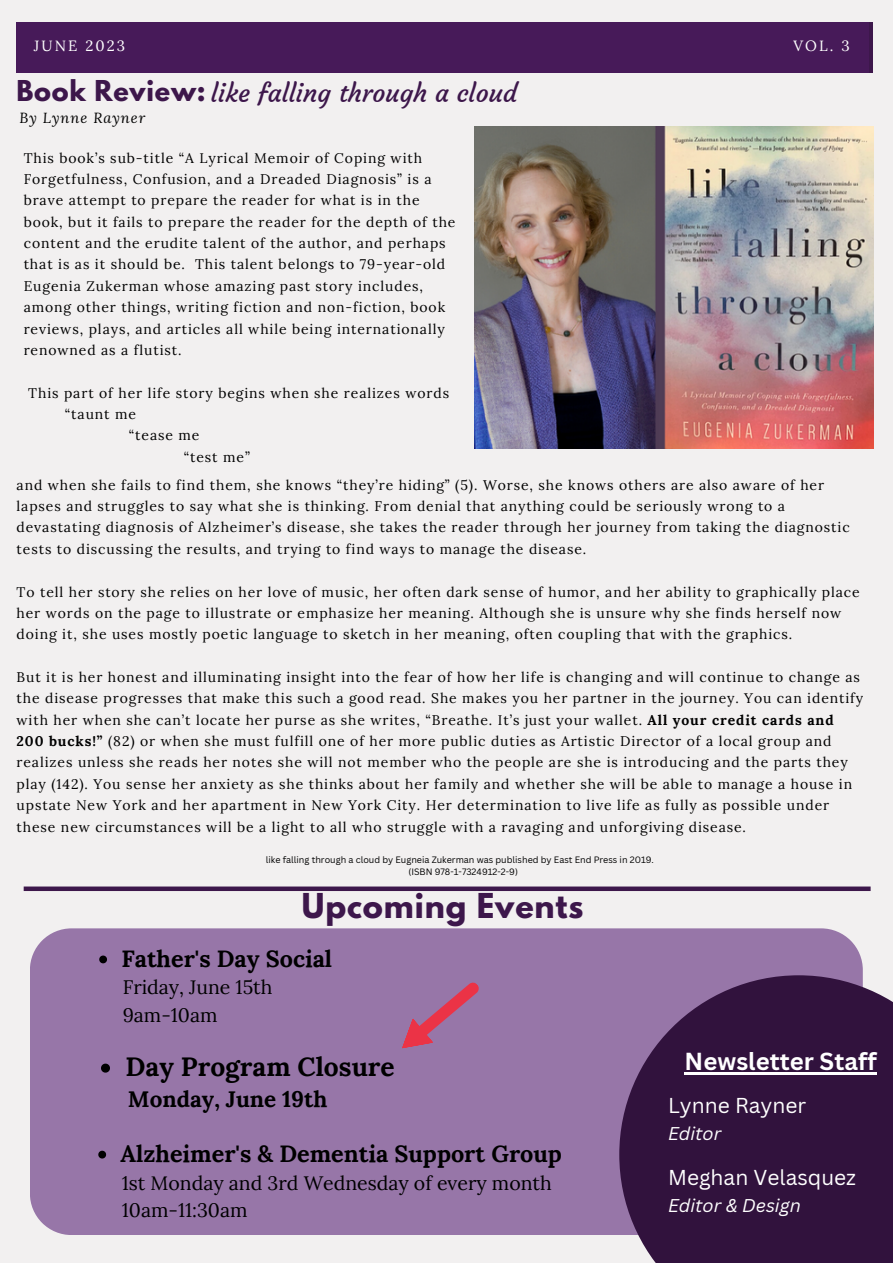
<style>
.page{position:relative;width:893px;height:1264px;background:#fff}
.page>*{position:absolute;margin:0;border:0;box-sizing:border-box;transform-origin:0 0}
.t1{font:700 30.3px "League Spartan";letter-spacing:.03em;color:#3d174b}
.t2{font:700 26.4px "Lora";color:#000}
.t3{font:25.5px "Courgette";color:#3d174b}
.t4{font:700 24px "Canva Sans";color:#fff}
.t5{font:700 23.4px "Lora";color:#000}
.t6{font:700 22.5px "Lora";color:#000}
.t7{font:21px "Canva Sans";color:#fff}
.t8{font:19.5px "Lora";color:#000}
.t9{font:italic 18px "Canva Sans";color:#fff}
.t10{font:14.85px "Lora";letter-spacing:.14em;color:#fff}
.t11{font:italic 14.55px "Lora";letter-spacing:.07em;color:#000}
.t12{font:13.95px/21.3px "Lora";letter-spacing:.065em;color:#000}
.t13{font:9px "Canva Sans";color:#000}
.s1{font-family:"League Spartan";font-weight:700}
.s2{font-weight:700}
</style>
<div class="page">
<div style="left:0;top:0;width:892px;height:1262px;background:#f2f0f0"></div>
<div style="left:24px;top:886px;width:846px;height:5px;background:#3d174b"></div>
<div style="left:30px;top:928px;width:832px;height:306px;background:#9776a8"></div>
<div style="left:619px;top:975px;width:273px;height:287px;background:#31123d"></div>
<hr style="left:684px;top:1072px;width:192px;height:2px;background:#fff">
<div style="left:17px;top:22px;width:852px;height:50px;background:#471a59"></div>
<img style="left:474px;top:126px;width:398px;height:323px">
<svg style="left:392px;top:980px;width:89px;height:80px;background:#a56a96"></svg>
<svg style="left:98px;top:1150px;width:8px;height:8px"></svg>
<svg style="left:99px;top:955px;width:8px;height:8px"></svg>
<svg style="left:101px;top:1063px;width:9px;height:9px"></svg>
<p class="t10" style="left:34px;top:36px;width:93px">JUNE 2023</p>
<p class="t10" style="left:793px;top:36px;width:58px">VOL. 3</p>
<p class="t10" style="left:803px;top:37px;width:55px">VOL. 1</p>
<p class="t3" style="left:17px;top:77px;width:502px"><span class="s1">Book Review:</span> like falling through a cloud</p>
<p class="t11" style="left:19px;top:107px;width:127px">By Lynne Rayner</p>
<p class="t12" style="left:24px;top:147px;width:433px">This book’s sub-title “A Lyrical Memoir of Coping with Forgetfulness, Confusion, and a Dreaded Diagnosis” is a brave attempt to prepare the reader for what is in the book, but it fails to prepare the reader for the depth of the content and the erudite talent of the author, and perhaps that is as it should be. This talent belongs to 79-year-old Eugenia Zukerman whose amazing past story includes, among other things, writing fiction and non-fiction, book reviews, plays, and articles all while being internationally renowned as a flutist.</p>
<p class="t12" style="left:28px;top:382px;width:422px">This part of her life story begins when she realizes words</p>
<p class="t12" style="left:65px;top:403px;width:73px">“taunt me</p>
<p class="t12" style="left:129px;top:424px;width:72px">“tease me</p>
<p class="t12" style="left:184px;top:446px;width:68px">“test me”</p>
<p class="t12" style="left:17px;top:474px;width:834px">and when she fails to find them, she knows “they’re hiding” (5). Worse, she knows others are also aware of her lapses and struggles to say what she is thinking. From denial that anything could be seriously wrong to a devastating diagnosis of Alzheimer’s disease, she takes the reader through her journey from taking the diagnostic tests to discussing the results, and trying to find ways to manage the disease.</p>
<p class="t12" style="left:17px;top:580px;width:844px">To tell her story she relies on her love of music, her often dark sense of humor, and her ability to graphically place her words on the page to illustrate or emphasize her meaning. Although she is unsure why she finds herself now doing it, she uses mostly poetic language to sketch in her meaning, often coupling that with the graphics.</p>
<p class="t12" style="left:17px;top:666px;width:848px">But it is her honest and illuminating insight into the fear of how her life is changing and will continue to change as the disease progresses that make this such a good read. She makes you her partner in the journey. You can identify with her when she can’t locate her purse as she writes, “Breathe. It’s just your wallet. <span class="s2">All your credit cards and 200 bucks!”</span> (82) or when she must fulfill one of her more public duties as Artistic Director of a local group and realizes unless she reads her notes she will not member who the people are she is introducing and the parts they play (142). You sense her anxiety as she thinks about her family and whether she will be able to manage a house in upstate New York and her apartment in New York City. Her determination to live life as fully as possible under these new circumstances will be a light to all who struggle with a ravaging and unforgiving disease.</p>
<p class="t13" style="left:266px;top:853px;width:389px">like falling through a cloud by Eugneia Zukerman was published by East End Press in 2019.</p>
<p class="t13" style="left:408px;top:865px;width:111px">(ISBN 978-1-7324912-2-9)</p>
<p class="t1" style="left:302px;top:890px;width:283px">Upcoming Events</p>
<p class="t5" style="left:121px;top:943px;width:212px">Father's Day Social</p>
<p class="t8" style="left:123px;top:974px;width:151px">Friday, June 15th</p>
<p class="t8" style="left:123px;top:1002px;width:96px">9am-10am</p>
<p class="t2" style="left:125px;top:1049px;width:271px">Day Program Closure</p>
<p class="t6" style="left:128px;top:1084px;width:201px">Monday, June 19th</p>
<p class="t5" style="left:120px;top:1138px;width:443px">Alzheimer's &amp; Dementia Support Group</p>
<p class="t8" style="left:122px;top:1170px;width:431px">1st Monday and 3rd Wednesday of every month</p>
<p class="t8" style="left:122px;top:1197px;width:127px">10am-11:30am</p>
<p class="t4" style="left:684px;top:1044px;width:193px">Newsletter Staff</p>
<p class="t7" style="left:668px;top:1090px;width:140px">Lynne Rayner</p>
<p class="t9" style="left:668px;top:1120px;width:55px">Editor</p>
<p class="t7" style="left:668px;top:1162px;width:189px">Meghan Velasquez</p>
<p class="t9" style="left:668px;top:1192px;width:134px">Editor &amp; Design</p>
</div>
